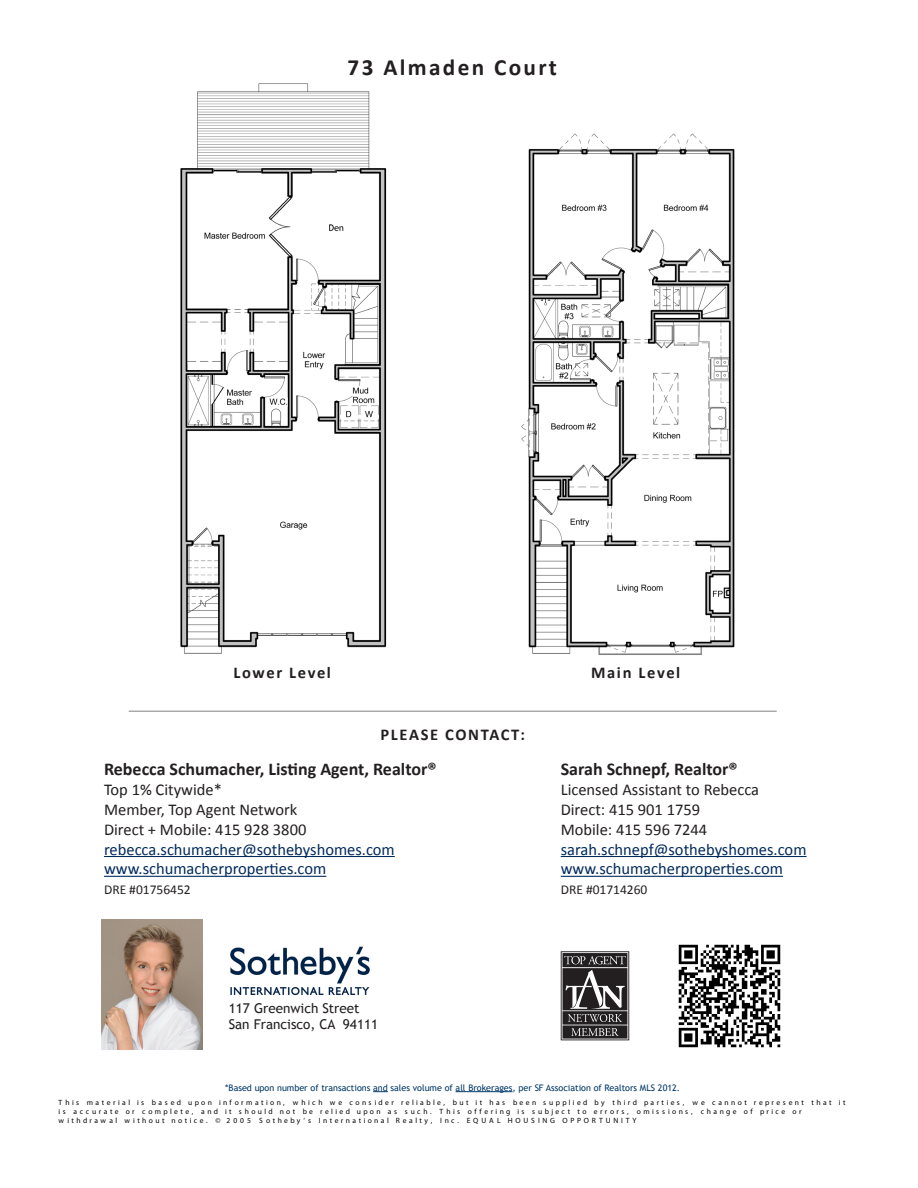
<style>
.page{position:relative;width:918px;height:1188px;background:#fff}
.page>*{position:absolute;margin:0;border:0;box-sizing:border-box;transform-origin:0 0}
.t1{font:700 23.25px "Calibri";letter-spacing:.1em;color:#231f20}
.t2{font:700 18px "Calibri";color:#231f20}
.t3{font:16.5px "Calibri";color:#00295c}
.t4{font:16.5px "Calibri";color:#231f20}
.t5{font:700 16.5px "Calibri";letter-spacing:.1em;color:#231f20}
.t6{font:13.5px "Trebuchet MS";color:#231f20}
.t7{font:13.5px "Calibri";color:#231f20}
.t8{font:9px "Trebuchet MS";color:#013767}
.t9{font:7.5px/9.1px "Myriad Pro";letter-spacing:.325em;color:#000}
.s1{color:#00295c}
</style>
<div class="page">
<img style="left:521px;top:133px;width:214px;height:522px">
<img style="left:180px;top:83px;width:207px;height:571px">
<img style="left:102px;top:919px;width:100px;height:130px">
<hr style="left:104px;top:856px;width:291px;height:1px;background:#00295c">
<hr style="left:104px;top:876px;width:222px;height:1px;background:#00295c">
<svg style="left:561px;top:951px;width:68px;height:89px"></svg>
<img style="left:230px;top:946px;width:140px;height:50px">
<hr style="left:129px;top:711px;width:648px;height:1px;background:#808283">
<svg style="left:373px;top:1091px;width:15px;height:1px"></svg>
<hr style="left:456px;top:1091px;width:57px;height:1px;background:#013767">
<svg style="left:332px;top:83px;width:55px;height:2px"></svg>
<hr style="left:561px;top:856px;width:246px;height:1px;background:#00295c">
<hr style="left:561px;top:876px;width:222px;height:1px;background:#00295c">
<img style="left:678px;top:944px;width:103px;height:104px">
<p class="t1" style="left:348px;top:52px;width:211px">73 Almaden Court</p>
<p class="t5" style="left:233px;top:662px;width:99px">Lower Level</p>
<p class="t5" style="left:591px;top:662px;width:91px">Main Level</p>
<p class="t5" style="left:381px;top:724px;width:146px">PLEASE CONTACT:</p>
<p class="t2" style="left:104px;top:758px;width:334px">Rebecca Schumacher, Listing Agent, Realtor®</p>
<p class="t4" style="left:104px;top:779px;width:119px">Top 1% Citywide*</p>
<p class="t4" style="left:104px;top:799px;width:195px">Member, Top Agent Network</p>
<p class="t4" style="left:104px;top:819px;width:204px">Direct + Mobile: 415 928 3800</p>
<p class="t3" style="left:104px;top:839px;width:292px">rebecca.schumacher@sothebyshomes.com</p>
<p class="t3" style="left:104px;top:859px;width:224px">www.schumacherproperties.com</p>
<p class="t7" style="left:104px;top:881px;width:88px">DRE #01756452</p>
<p class="t2" style="left:561px;top:758px;width:179px">Sarah Schnepf, Realtor®</p>
<p class="t4" style="left:561px;top:779px;width:200px">Licensed Assistant to Rebecca</p>
<p class="t4" style="left:561px;top:799px;width:141px">Direct: 415 901 1759</p>
<p class="t4" style="left:561px;top:819px;width:148px">Mobile: 415 596 7244</p>
<p class="t3" style="left:561px;top:839px;width:247px">sarah.schnepf@sothebyshomes.com</p>
<p class="t3" style="left:561px;top:859px;width:224px">www.schumacherproperties.com</p>
<p class="t7" style="left:561px;top:881px;width:88px">DRE #01714260</p>
<p class="t6" style="left:229px;top:1000px;width:132px">117 Greenwich Street</p>
<p class="t6" style="left:229px;top:1016px;width:151px">San Francisco, CA 94111</p>
<p class="t8" style="left:225px;top:1082px;width:456px"><span class="s1">*</span>Based upon number of transactions and sales volume of all Brokerages, per SF Association of Realtors MLS 2012.</p>
<p class="t9" style="left:59px;top:1098px;width:788px">T his material is based upon information, which we consider reliable, but it has been supplied by third parties, w e cannot represent that it is accurate or complete, and it should not be relied upon as such. T his offering is subject to errors, omissions, change of price or withdrawal without notice. © 2005 Sotheby’s International Realty, Inc. EQUAL HOUSING OPPORTUNITY</p>
</div>
